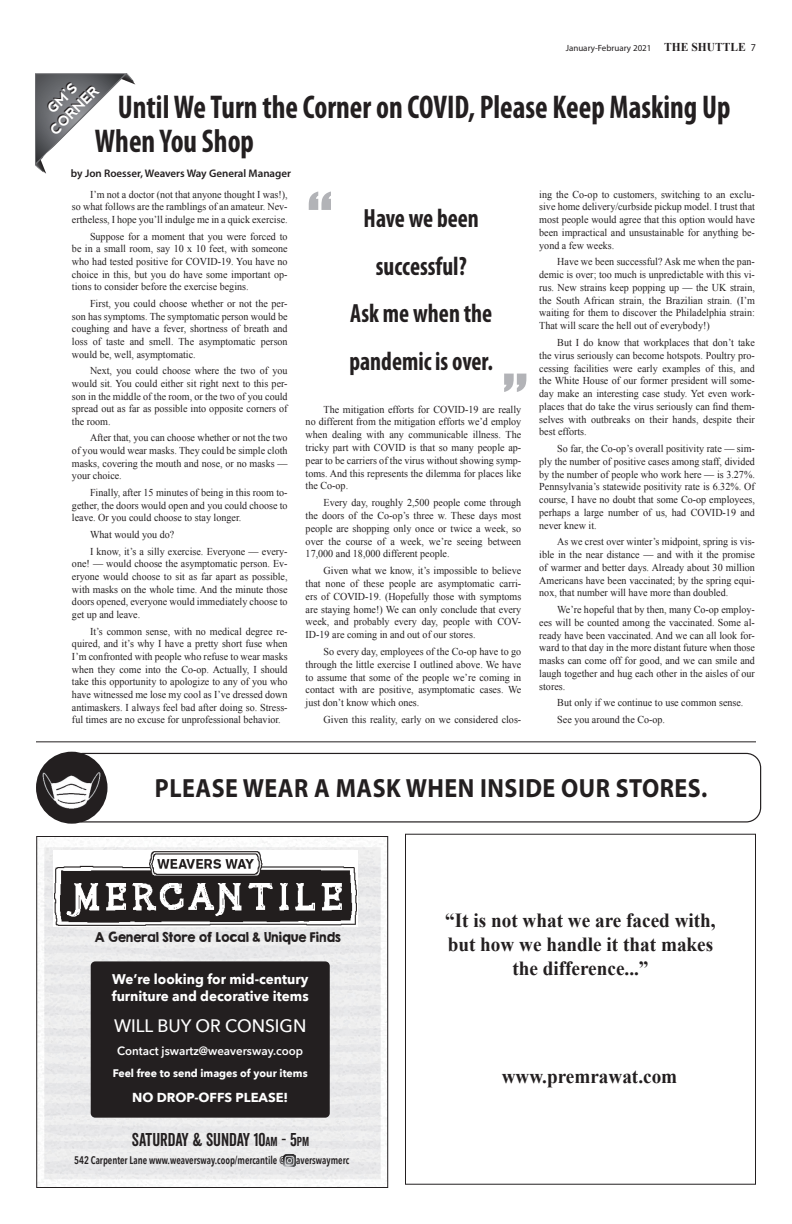
<style>
.page{position:relative;width:792px;height:1224px;background:#fff}
.page>*{position:absolute;margin:0;border:0;box-sizing:border-box;transform-origin:0 0}
.pullquotes{font:72px "Impact";color:#b2b3b7}
.Head_30pt{font:700 condensed 33px/34px "Myriad Pro";color:#231f20;scale:.91 1}
.Head_18pt{font:700 condensed 26.4px/47.7px "Myriad Pro";color:#231f20;text-align:center;scale:.91 1}
.Head_16pt{font:700 26.4px "Myriad Pro";letter-spacing:.02em;color:#231f20;scale:.91 1}
.Body{font:700 20px/24px "Times New Roman";color:#231f20;text-align:center;scale:.96 1}
.t1{font:18px "Veneer Clean";color:#231f20;scale:.96 1}
.t2{font:500 18px "Avenir Next";color:#fff;scale:.96 1}
.t3{font:700 14px/16.8px "Avenir Next";color:#fff;scale:.96 1}
.t4{font:700 14px/16.8px "nevis";color:#fff;text-align:center}
.t5{font:700 13px "Avenir Next";color:#fff}
.t6{font:12px "KG Second Chances Solid";letter-spacing:.01em;color:#231f20;scale:.96 1}
.t7{font:600 12px "Avenir Next";color:#fff;scale:.96 1}
.t8{font:600 11px "Avenir Next Condensed";color:#231f20;scale:.9 1}
.Head_27pt{font:600 11px "Myriad Pro";color:#231f20}
.t9{font:700 11px "Avenir Next";color:#fff;scale:.96 1}
.Body-2{font:10.5px/12.8px "Times New Roman";color:#231f20;text-align:justify;scale:.96 1}
.t10{font:9px "Myriad Pro";color:#231f20}
.s1{font-family:"Times New Roman";font-weight:700;font-size:12px}
.s2{font-size:10.5px}
.s3{font-size:12.6px}
</style>
<div class="page">
<img style="left:38px;top:838px;width:348px;height:348px">
<div style="left:36px;top:836px;width:352px;height:352px;border:1px solid #231f20"></div>
<div style="left:91px;top:961px;width:239px;height:157px;background:#231f20;border-radius:4px"></div>
<img style="left:54px;top:851px;width:303px;height:76px">
<svg style="left:284px;top:1155px;width:11px;height:11px"></svg>
<hr style="left:36px;top:742px;width:720px;height:1px;background:#231f20">
<div style="left:68px;top:753px;width:693px;height:70px;border:1px solid #231f20;border-radius:14px"></div>
<img style="left:36px;top:752px;width:72px;height:72px;border-radius:36px">
<div style="left:405px;top:834px;width:351px;height:351px;border:1px solid #231f20"></div>
<svg style="left:35px;top:73px;width:100px;height:101px"></svg>
<p class="t10" style="left:566px;top:42px;width:192px">January-February 2021 <span class="s1">THE SHUTTLE</span> <span class="s2">7</span></p>
<p class="t4" style="left:35px;top:114px;width:64px;rotate:-45deg">GM’S<br>CORNER</p>
<p class="Head_30pt" style="left:95px;top:90px;width:700px;text-indent:23px">Until We Turn the Corner on COVID, Please Keep Masking Up<br>When You Shop</p>
<p class="Head_27pt" style="left:71px;top:167px;width:222px">by Jon Roesser, Weavers Way General Manager</p>
<p class="Body-2" style="left:72px;top:188px;width:226px;text-indent:18px">I’m not a doctor (not that anyone thought I was!), so what follows are the ramblings of an amateur. Nev&shy;ertheless, I hope you’ll indulge me in a quick exercise.</p>
<p class="Body-2" style="left:72px;top:230px;width:226px;text-indent:18px">Suppose for a moment that you were forced to be in a small room, say 10 x 10 feet, with someone who had tested positive for COVID-19. You have no choice in this, but you do have some important op&shy;tions to consider before the exercise begins.</p>
<p class="Body-2" style="left:72px;top:297px;width:226px;text-indent:18px">First, you could choose whether or not the per&shy;son has symptoms. The symptomatic person would be coughing and have a fever, shortness of breath and loss of taste and smell. The asymptomatic person would be, well, asymptomatic.</p>
<p class="Body-2" style="left:72px;top:364px;width:226px;text-indent:18px">Next, you could choose where the two of you would sit. You could either sit right next to this per&shy;son in the middle of the room, or the two of you could spread out as far as possible into opposite corners of the room.</p>
<p class="Body-2" style="left:72px;top:431px;width:226px;text-indent:18px">After that, you can choose whether or not the two of you would wear masks. They could be simple cloth masks, covering the mouth and nose, or no masks — your choice.</p>
<p class="Body-2" style="left:72px;top:486px;width:226px;text-indent:18px">Finally, after 15 minutes of being in this room to&shy;gether, the doors would open and you could choose to leave. Or you could choose to stay longer.</p>
<p class="Body-2" style="left:90px;top:528px;width:89px">What would you do?</p>
<p class="Body-2" style="left:72px;top:545px;width:226px;text-indent:18px">I know, it’s a silly exercise. Everyone — every&shy;one! — would choose the asymptomatic person. Ev&shy;eryone would choose to sit as far apart as possible, with masks on the whole time. And the minute those doors opened, everyone would immediately choose to get up and leave.</p>
<p class="Body-2" style="left:72px;top:625px;width:226px;text-indent:18px">It’s common sense, with no medical degree re&shy;quired, and it’s why I have a pretty short fuse when I’m confronted with people who refuse to wear masks when they come into the Co-op. Actually, I should take this opportunity to apologize to any of you who have witnessed me lose my cool as I’ve dressed down antimaskers. I always feel bad after doing so. Stress&shy;ful times are no excuse for unprofessional behavior.</p>
<p class="Body-2" style="left:539px;top:188px;width:226px">ing the Co-op to customers, switching to an exclu&shy;sive home delivery/curbside pickup model. I trust that most people would agree that this option would have been impractical and unsustainable for anything be&shy;yond a few weeks.</p>
<p class="Body-2" style="left:539px;top:255px;width:226px;text-indent:18px">Have we been successful? Ask me when the pan&shy;demic is over; too much is unpredictable with this vi&shy;rus. New strains keep popping up — the UK strain, the South African strain, the Brazilian strain. (I’m waiting for them to discover the Philadelphia strain:<br>That will scare the hell out of everybody!)</p>
<p class="Body-2" style="left:539px;top:336px;width:226px;text-indent:18px">But I do know that workplaces that don’t take the virus seriously can become hotspots. Poultry pro&shy;cessing facilities were early examples of this, and the White House of our former president will some&shy;day make an interesting case study. Yet even work&shy;places that do take the virus seriously can find them&shy;selves with outbreaks on their hands, despite their best efforts.</p>
<p class="Body-2" style="left:539px;top:442px;width:226px;text-indent:18px">So far, the Co-op’s overall positivity rate — sim&shy;ply the number of positive cases among staff, divided by the number of people who work here — is 3.27%.<br>Pennsylvania’s statewide positivity rate is 6.32%. Of course, I have no doubt that some Co-op employees, perhaps a large number of us, had COVID-19 and never knew it.</p>
<p class="Body-2" style="left:539px;top:535px;width:226px;text-indent:18px">As we crest over winter’s midpoint, spring is vis&shy;ible in the near distance — and with it the promise of warmer and better days. Already about 30 million Americans have been vaccinated; by the spring equi&shy;nox, that number will have more than doubled.</p>
<p class="Body-2" style="left:539px;top:603px;width:226px;text-indent:18px">We’re hopeful that by then, many Co-op employ&shy;ees will be counted among the vaccinated. Some al&shy;ready have been vaccinated. And we can all look for&shy;ward to that day in the more distant future when those masks can come off for good, and we can smile and laugh together and hug each other in the aisles of our stores.</p>
<p class="Body-2" style="left:557px;top:696px;width:195px">But only if we continue to use common sense.</p>
<p class="Body-2" style="left:557px;top:713px;width:114px">See you around the Co-op.</p>
<p class="pullquotes" style="left:307px;top:164px;width:26px">“</p>
<p class="Head_18pt" style="left:349px;top:194px;width:159px">Have we been successful?<br>Ask me when the pandemic is over.</p>
<p class="pullquotes" style="left:528px;top:419px;width:26px;rotate:-180deg">“</p>
<p class="Body-2" style="left:306px;top:403px;width:226px;text-indent:18px">The mitigation efforts for COVID-19 are really no different from the mitigation efforts we’d employ when dealing with any communicable illness. The tricky part with COVID is that so many people ap&shy;pear to be carriers of the virus without showing symp&shy;toms. And this represents the dilemma for places like the Co-op.</p>
<p class="Body-2" style="left:306px;top:496px;width:226px;text-indent:18px">Every day, roughly 2,500 people come through the doors of the Co-op’s three w. These days most people are shopping only once or twice a week, so over the course of a week, we’re seeing between 17,000 and 18,000 different people.</p>
<p class="Body-2" style="left:306px;top:564px;width:226px;text-indent:18px">Given what we know, it’s impossible to believe that none of these people are asymptomatic carri&shy;ers of COVID-19. (Hopefully those with symptoms are staying home!) We can only conclude that every week, and probably every day, people with COV-ID-19 are coming in and out of our stores.</p>
<p class="Body-2" style="left:306px;top:645px;width:226px;text-indent:18px">So every day, employees of the Co-op have to go through the little exercise I outlined above. We have to assume that some of the people we’re coming in contact with are positive, asymptomatic cases. We just don’t know which ones.</p>
<p class="Body-2" style="left:324px;top:713px;width:207px">Given this reality, early on we considered clos-</p>
<p class="Head_16pt" style="left:155px;top:770px;width:609px">PLEASE WEAR A MASK WHEN INSIDE OUR STORES.</p>
<p class="t6" style="left:95px;top:929px;width:258px">A General Store of Local &amp; Unique Finds</p>
<p class="t3" style="left:112px;top:971px;width:207px">We’re looking for mid-century furniture and decorative items</p>
<p class="t2" style="left:114px;top:1010px;width:202px">WILL BUY OR CONSIGN</p>
<p class="t7" style="left:117px;top:1041px;width:195px">Contact jswartz@weaversway.coop</p>
<p class="t9" style="left:113px;top:1064px;width:204px">Feel free to send images of your items</p>
<p class="t5" style="left:132px;top:1086px;width:158px">NO DROP-OFFS PLEASE!</p>
<p class="t1" style="left:132px;top:1128px;width:186px">SATURDAY &amp; SUNDAY 10<span class="s3">AM</span> - 5<span class="s3">PM</span></p>
<p class="t8" style="left:74px;top:1151px;width:307px">542 Carpenter Lane www.weaversway.coop/mercantile @weaverswaymerc</p>
<p class="Body" style="left:445px;top:907px;width:283px">“It is not what we are faced with, but how we handle it that makes the difference...”</p>
<p class="Body" style="left:502px;top:1064px;width:184px">www.premrawat.com</p>
</div>
